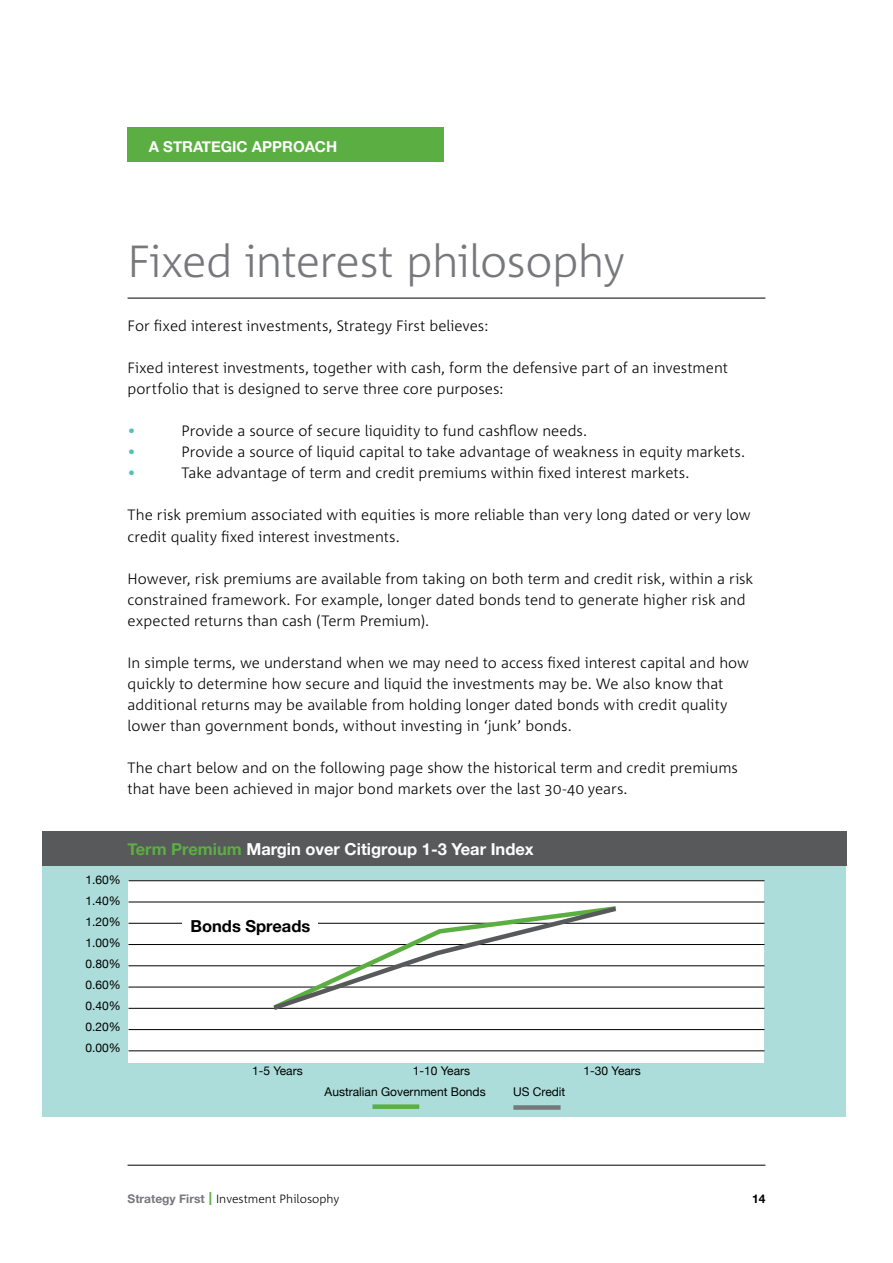
<style>
.page{position:relative;width:893px;height:1263px;background:#fff}
.page>*{position:absolute;margin:0;border:0;box-sizing:border-box;transform-origin:0 0}
.t1{font:300 45px "Corpid";letter-spacing:-.015em;color:#77787b}
.t2{font:700 16.5px "Helvetica Neue";color:#fff}
.t3{font:700 16.5px "Helvetica Neue";color:#000}
.t4{font:300 15px/21px "Corpid C1";color:#000}
.t5{font:700 15px "Helvetica Neue";color:#fff}
.t6{font:300 15px "Corpid C1";color:#50c2bb}
.t7{font:12px/21px "Helvetica Neue";color:#000;text-align:justify}
.t8{font:300 12px "Corpid";color:#000}
.t9{font:700 12px "Helvetica Neue";color:#000}
.s1{color:#5baf42}
.s2{font-family:"Helvetica Neue";font-weight:700;color:#77787b}
.s3{font-family:"Helvetica Neue";font-weight:400;font-size:18px;color:#5baf42}
</style>
<div class="page">
<hr style="left:128px;top:1165px;width:637px;height:1px;background:#000">
<hr style="left:128px;top:298px;width:637px;height:1px;background:#000">
<div style="left:128px;top:128px;width:316px;height:34px;background:#5baf42"></div>
<div style="left:43px;top:842px;width:803px;height:275px;background:#acddda"></div>
<div style="left:43px;top:831px;width:804px;height:34px;background:#58595b"></div>
<div style="left:128px;top:880px;width:636px;height:183px;background:#fff"></div>
<hr style="left:128px;top:880px;width:636px;height:1px;background:#000">
<hr style="left:128px;top:902px;width:636px;height:1px;background:#000">
<hr style="left:128px;top:923px;width:636px;height:1px;background:#000">
<hr style="left:128px;top:944px;width:636px;height:1px;background:#000">
<hr style="left:128px;top:965px;width:636px;height:1px;background:#000">
<hr style="left:128px;top:987px;width:636px;height:1px;background:#000">
<hr style="left:128px;top:1008px;width:636px;height:1px;background:#000">
<hr style="left:128px;top:1029px;width:636px;height:1px;background:#000">
<hr style="left:128px;top:1050px;width:636px;height:1px;background:#000">
<div style="left:372px;top:1104px;width:47px;height:5px;background:#5baf42"></div>
<div style="left:513px;top:1105px;width:48px;height:5px;background:#77787b"></div>
<svg style="left:268px;top:906px;width:353px;height:104px"></svg>
<div style="left:182px;top:905px;width:136px;height:37px;background:#fff"></div>
<p class="t5" style="left:149px;top:135px;width:190px">A STRATEGIC APPROACH</p>
<h1 class="t1" style="left:128px;top:237px;width:499px">Fixed interest philosophy</h1>
<p class="t4" style="left:128px;top:315px;width:362px">For fixed interest investments, Strategy First believes:</p>
<p class="t4" style="left:128px;top:357px;width:602px">Fixed interest investments, together with cash, form the defensive part of an investment portfolio that is designed to serve three core purposes:</p>
<p class="t6" style="left:128px;top:422px;width:10px">•</p>
<p class="t4" style="left:182px;top:420px;width:407px">Provide a source of secure liquidity to fund cashflow needs.</p>
<p class="t6" style="left:128px;top:443px;width:10px">•</p>
<p class="t4" style="left:182px;top:441px;width:565px">Provide a source of liquid capital to take advantage of weakness in equity markets.</p>
<p class="t6" style="left:128px;top:464px;width:10px">•</p>
<p class="t4" style="left:182px;top:462px;width:509px">Take advantage of term and credit premiums within fixed interest markets.</p>
<p class="t4" style="left:128px;top:504px;width:625px">The risk premium associated with equities is more reliable than very long dated or very low credit quality fixed interest investments.</p>
<p class="t4" style="left:128px;top:567px;width:627px">However, risk premiums are available from taking on both term and credit risk, within a risk constrained framework. For example, longer dated bonds tend to generate higher risk and expected returns than cash (Term Premium).</p>
<p class="t4" style="left:128px;top:651px;width:623px">In simple terms, we understand when we may need to access fixed interest capital and how quickly to determine how secure and liquid the investments may be. We also know that additional returns may be available from holding longer dated bonds with credit quality lower than government bonds, without investing in ‘junk’ bonds.</p>
<p class="t4" style="left:128px;top:756px;width:612px">The chart below and on the following page show the historical term and credit premiums that have been achieved in major bond markets over the last 30-40 years.</p>
<p class="t7" style="left:85px;top:870px;width:37px">1.60% 1.40% 1.20% 1.00% 0.80% 0.60% 0.40% 0.20% 0.00%</p>
<p class="t2" style="left:128px;top:836px;width:408px"><span class="s1">Term Premium</span> Margin over Citigroup 1-3 Year Index</p>
<p class="t3" style="left:190px;top:913px;width:121px">Bonds Spreads</p>
<p class="t7" style="left:252px;top:1060px;width:52px">1-5 Years</p>
<p class="t7" style="left:413px;top:1060px;width:59px">1-10 Years</p>
<p class="t7" style="left:584px;top:1060px;width:59px">1-30 Years</p>
<p class="t7" style="left:325px;top:1082px;width:163px">Australian Government Bonds</p>
<p class="t7" style="left:513px;top:1082px;width:54px">US Credit</p>
<p class="t8" style="left:128px;top:1192px;width:213px"><span class="s2">Strategy First</span> <span class="s3">I</span> Investment Philosophy</p>
<p class="t9" style="left:752px;top:1189px;width:15px">14</p>
</div>
